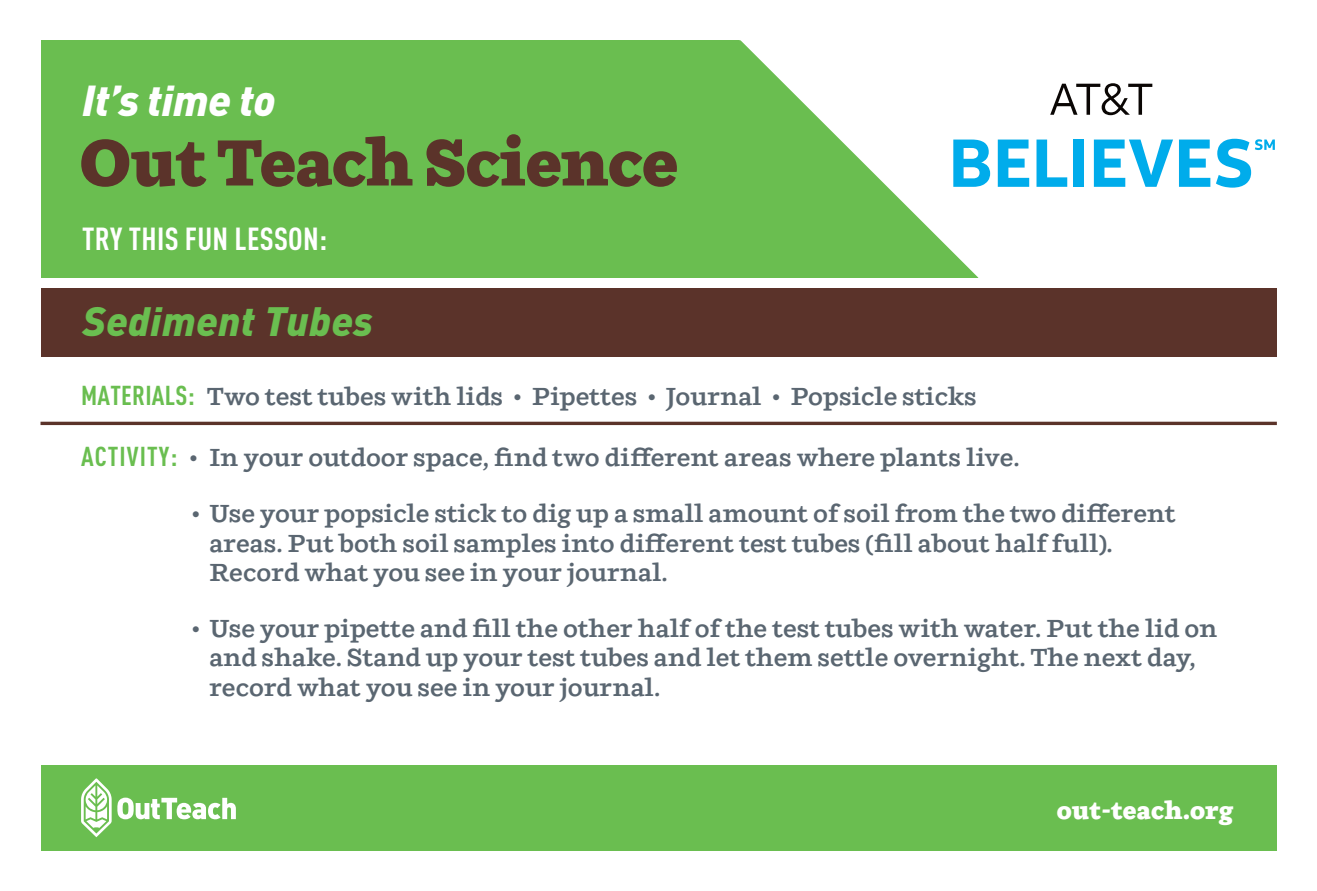
<style>
.page{position:relative;width:1317px;height:891px;background:#fff}
.page>*{position:absolute;margin:0;border:0;box-sizing:border-box;transform-origin:0 0}
.t1{font:800 65.25px "Ulises";letter-spacing:-.01em;color:#5b332a}
.t2{font:italic 900 42.75px "DINOT";letter-spacing:-.01em;color:#fff}
.t3{font:italic 900 40.5px "DINOT";letter-spacing:.01em;color:#6abe50}
.t4{font:700 31.5px "DIN Cond";letter-spacing:.01em;color:#fff}
.t5{font:600 24.75px "Ulises";color:#5a6671}
.t6{font:800 24.75px "Ulises";letter-spacing:.01em;color:#fff}
.s1{font-family:"DIN Cond";font-weight:700;font-size:27px;color:#6abe50}
.s2{font-size:22.5px}
</style>
<div class="page">
<div style="left:41px;top:40px;width:1229px;height:238px;background:#6abe50"></div>
<svg style="left:739px;top:40px;width:536px;height:238px;fill:#fff"></svg>
<div style="left:41px;top:765px;width:1235px;height:85px;background:#6abe50"></div>
<svg style="left:81px;top:778px;width:155px;height:59px"></svg>
<hr style="left:42px;top:422px;width:1232px;height:3px;background:#5b332a">
<div style="left:41px;top:289px;width:1235px;height:68px;background:#5b332a"></div>
<svg style="left:953px;top:140px;width:37px;height:47px;background:#45c2f0"></svg>
<svg style="left:997px;top:140px;width:32px;height:47px;background:#55c7f1"></svg>
<svg style="left:1036px;top:140px;width:31px;height:47px"></svg>
<div style="left:1073px;top:140px;width:11px;height:47px;background:#00aceb"></div>
<svg style="left:1093px;top:140px;width:79px;height:47px;background:#7bd4f4"></svg>
<svg style="left:1178px;top:139px;width:96px;height:49px;background:#8bd9f5"></svg>
<svg style="left:1050px;top:83px;width:102px;height:32px;background:#bab9b8"></svg>
<p class="t2" style="left:82px;top:67px;width:195px">It’s time to</p>
<p class="t1" style="left:80px;top:122px;width:600px">Out Teach Science</p>
<p class="t4" style="left:82px;top:220px;width:247px">TRY THIS FUN LESSON:</p>
<p class="t3" style="left:82px;top:289px;width:292px">Sediment Tubes</p>
<p class="t5" style="left:81px;top:382px;width:897px"><span class="s1">MATERIALS:</span> Two test tubes with lids <span class="s2">•</span> Pipettes <span class="s2">•</span> Journal <span class="s2">•</span> Popsicle sticks</p>
<p class="t5" style="left:81px;top:443px;width:940px"><span class="s1">ACTIVITY:</span> <span class="s2">•</span> In your outdoor space, find two different areas where plants live.</p>
<p class="t5" style="left:191px;top:499px;width:985px"><span class="s2">•</span> Use your popsicle stick to dig up a small amount of soil from the two different</p>
<p class="t5" style="left:209px;top:528px;width:904px">areas. Put both soil samples into different test tubes (fill about half full).</p>
<p class="t5" style="left:209px;top:558px;width:460px">Record what you see in your journal.</p>
<p class="t5" style="left:191px;top:614px;width:1027px"><span class="s2">•</span> Use your pipette and fill the other half of the test tubes with water. Put the lid on</p>
<p class="t5" style="left:209px;top:643px;width:987px">and shake. Stand up your test tubes and let them settle overnight. The next day,</p>
<p class="t5" style="left:209px;top:672px;width:452px">record what you see in your journal.</p>
<p class="t6" style="left:1056px;top:795px;width:178px">out-teach.org</p>
</div>
